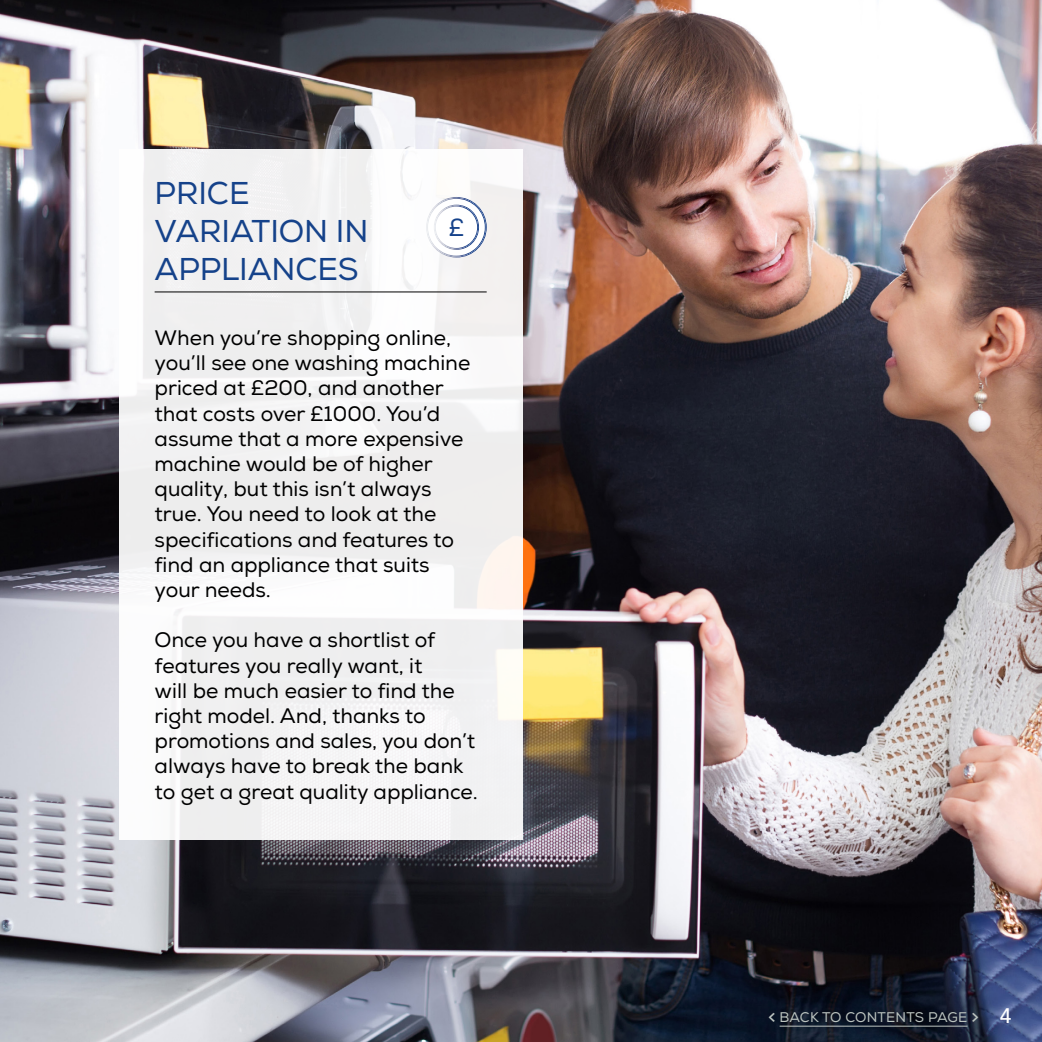
<style>
.page{position:relative;width:1042px;height:1042px;background:#fff}
.page>*{position:absolute;margin:0;border:0;box-sizing:border-box;transform-origin:0 0}
.t1{font:31.5px/37.8px "Euronics";letter-spacing:-.005em;color:#15428a}
.t2{font:24.68px "Euronics";color:#15428a}
.t3{font:21px/25.2px "Euronics";color:#000}
.t4{font:14px "Euronics";letter-spacing:.015em;color:#bcc4c0}
.s1{font-size:21px}
.s2{font-family:"Avenir";font-weight:500;font-size:21px;color:#fff}
</style>
<div class="page">
<img style="left:0;top:0;width:1042px;height:1042px">
<div style="left:119px;top:149px;width:403px;height:691px;background:#f2f1f2"></div>
<img style="left:426px;top:197px;width:61px;height:61px">
<img style="left:427px;top:198px;width:59px;height:59px">
<img style="left:434px;top:205px;width:45px;height:45px">
<img style="left:435px;top:206px;width:43px;height:43px">
<hr style="left:155px;top:291px;width:332px;height:1px;background:#000">
<hr style="left:779px;top:1025px;width:188px;height:1px;background:#bcc4c0">
<h1 class="t1" style="left:155px;top:175px;width:215px">PRICE<br>VARIATION IN<br>APPLIANCES</h1>
<p class="t2" style="left:448px;top:213px;width:18px">£</p>
<p class="t3" style="left:155px;top:325px;width:317px">When you’re shopping online, you’ll see one washing machine priced at £200, and another that costs over £1000. You’d assume that a more expensive machine would be of higher quality, but this isn’t always true. You need to look at the specifications and features to find an appliance that suits your needs.</p>
<p class="t3" style="left:155px;top:628px;width:325px">Once you have a shortlist of features you really want, it<br>will be much easier to find the right model. And, thanks to promotions and sales, you don’t always have to break the bank to get a great quality appliance.</p>
<p class="t4" style="left:768px;top:1008px;width:245px"><span class="s1">&lt;</span> BACK TO CONTENTS PAGE <span class="s1">&gt;</span> <span class="s2">4</span></p>
</div>
